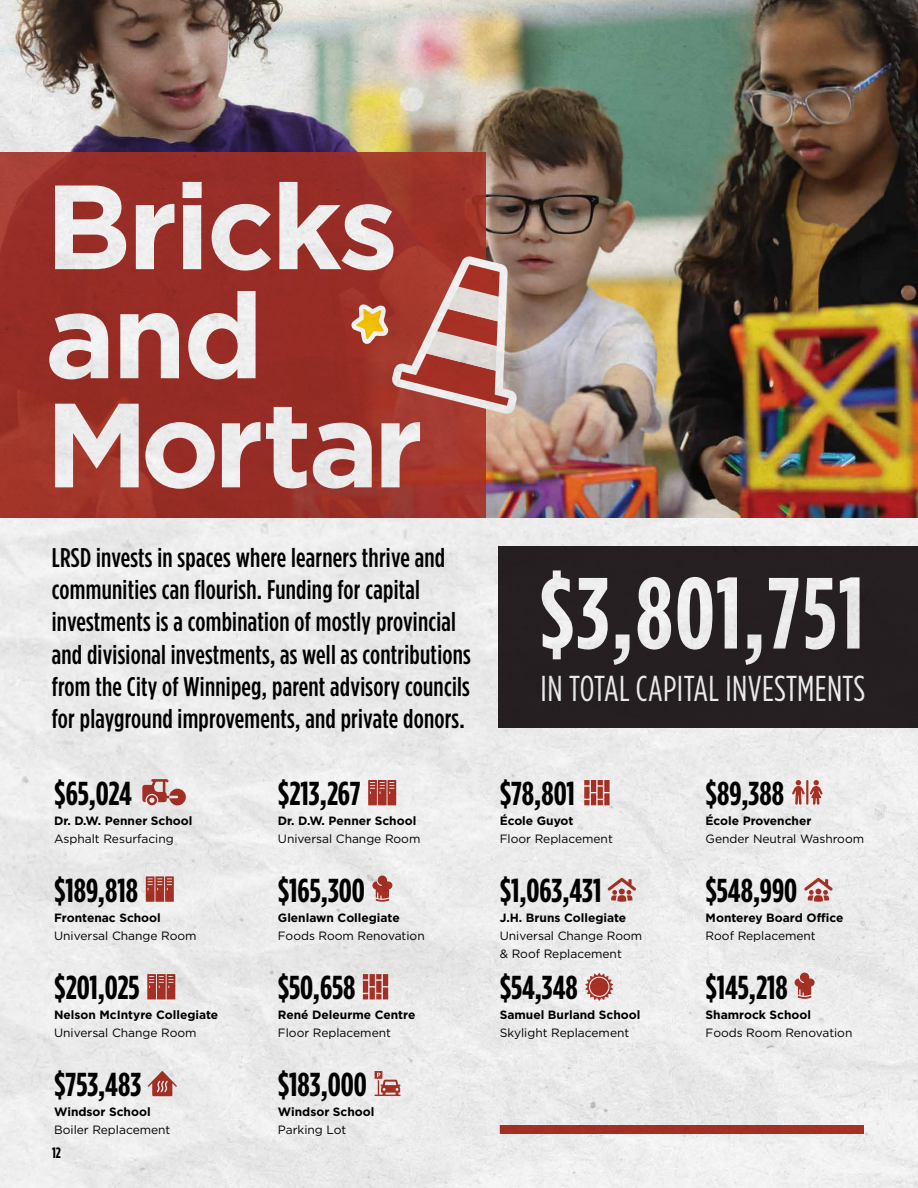
<style>
.page{position:relative;width:918px;height:1188px;background:#fff}
.page>*{position:absolute;margin:0;border:0;box-sizing:border-box;transform-origin:0 0}
.t1{font:700 119.55px/109.1px "Gotham";letter-spacing:-.03em;color:#fff}
.t2{font:700 100.8px "Gotham Condensed";letter-spacing:.02em;color:#fff}
.t3{font:36px "Gotham Condensed";letter-spacing:.01em;color:#fff}
.t4{font:700 33.15px "Gotham Condensed";color:#000}
.t5{font:500 27px/32.2px "Gotham Condensed";letter-spacing:.01em;color:#000}
.t6{font:700 15px "Gotham Condensed";color:#000}
.t7{font:12px/18px "Gotham";color:#000}
.t8{font:700 12px "Gotham";color:#000}
</style>
<div class="page">
<img style="left:0;top:0;width:918px;height:1188px">
<h1 class="t1" style="left:45px;top:172px;width:380px">Bricks and<br>Mortar</h1>
<p class="t5" style="left:52px;top:541px;width:421px">LRSD invests in spaces where learners thrive and communities can flourish. Funding for capital investments is a combination of mostly provincial and divisional investments, as well as contributions from the City of Winnipeg, parent advisory councils for playground improvements, and private donors.</p>
<h3 class="t4" style="left:54px;top:774px;width:79px">$65,024</h3>
<h3 class="t4" style="left:278px;top:774px;width:84px">$213,267</h3>
<p class="t8" style="left:54px;top:812px;width:140px">Dr. D.W. Penner School</p>
<p class="t7" style="left:54px;top:829px;width:121px">Asphalt Resurfacing</p>
<p class="t8" style="left:278px;top:812px;width:140px">Dr. D.W. Penner School</p>
<p class="t7" style="left:278px;top:829px;width:144px">Universal Change Room</p>
<h2 class="t2" style="left:539px;top:554px;width:326px">$3,801,751</h2>
<h3 class="t3" style="left:541px;top:668px;width:326px">IN TOTAL CAPITAL INVESTMENTS</h3>
<h3 class="t4" style="left:500px;top:774px;width:77px">$78,801</h3>
<p class="t8" style="left:500px;top:812px;width:75px">École Guyot</p>
<p class="t7" style="left:500px;top:829px;width:115px">Floor Replacement</p>
<h3 class="t4" style="left:706px;top:774px;width:80px">$89,388</h3>
<p class="t8" style="left:706px;top:812px;width:107px">École Provencher</p>
<p class="t7" style="left:706px;top:829px;width:160px">Gender Neutral Washroom</p>
<h3 class="t4" style="left:54px;top:871px;width:86px">$189,818</h3>
<h3 class="t4" style="left:278px;top:871px;width:89px">$165,300</h3>
<h3 class="t4" style="left:500px;top:871px;width:103px">$1,063,431</h3>
<h3 class="t4" style="left:706px;top:871px;width:93px">$548,990</h3>
<p class="t8" style="left:54px;top:910px;width:108px">Frontenac School</p>
<p class="t7" style="left:54px;top:926px;width:144px">Universal Change Room</p>
<p class="t8" style="left:278px;top:910px;width:123px">Glenlawn Collegiate</p>
<p class="t7" style="left:278px;top:926px;width:148px">Foods Room Renovation</p>
<p class="t8" style="left:500px;top:910px;width:128px">J.H. Bruns Collegiate</p>
<p class="t7" style="left:500px;top:926px;width:144px">Universal Change Room &amp; Roof Replacement</p>
<p class="t8" style="left:706px;top:910px;width:139px">Monterey Board Office</p>
<p class="t7" style="left:706px;top:926px;width:112px">Roof Replacement</p>
<h3 class="t4" style="left:54px;top:968px;width:87px">$201,025</h3>
<h3 class="t4" style="left:278px;top:968px;width:79px">$50,658</h3>
<h3 class="t4" style="left:500px;top:968px;width:80px">$54,348</h3>
<h3 class="t4" style="left:706px;top:968px;width:84px">$145,218</h3>
<p class="t8" style="left:54px;top:1007px;width:166px">Nelson McIntyre Collegiate</p>
<p class="t7" style="left:54px;top:1024px;width:144px">Universal Change Room</p>
<p class="t8" style="left:278px;top:1007px;width:139px">René Deleurme Centre</p>
<p class="t7" style="left:278px;top:1024px;width:115px">Floor Replacement</p>
<p class="t8" style="left:500px;top:1007px;width:142px">Samuel Burland School</p>
<p class="t7" style="left:500px;top:1024px;width:131px">Skylight Replacement</p>
<p class="t8" style="left:706px;top:1007px;width:107px">Shamrock School</p>
<p class="t7" style="left:706px;top:1024px;width:148px">Foods Room Renovation</p>
<h3 class="t4" style="left:54px;top:1065px;width:89px">$753,483</h3>
<h3 class="t4" style="left:278px;top:1065px;width:90px">$183,000</h3>
<p class="t8" style="left:54px;top:1104px;width:98px">Windsor School</p>
<p class="t7" style="left:54px;top:1120px;width:118px">Boiler Replacement</p>
<p class="t8" style="left:278px;top:1104px;width:98px">Windsor School</p>
<p class="t7" style="left:278px;top:1120px;width:70px">Parking Lot</p>
<p class="t6" style="left:52px;top:1144px;width:10px">12</p>
</div>
